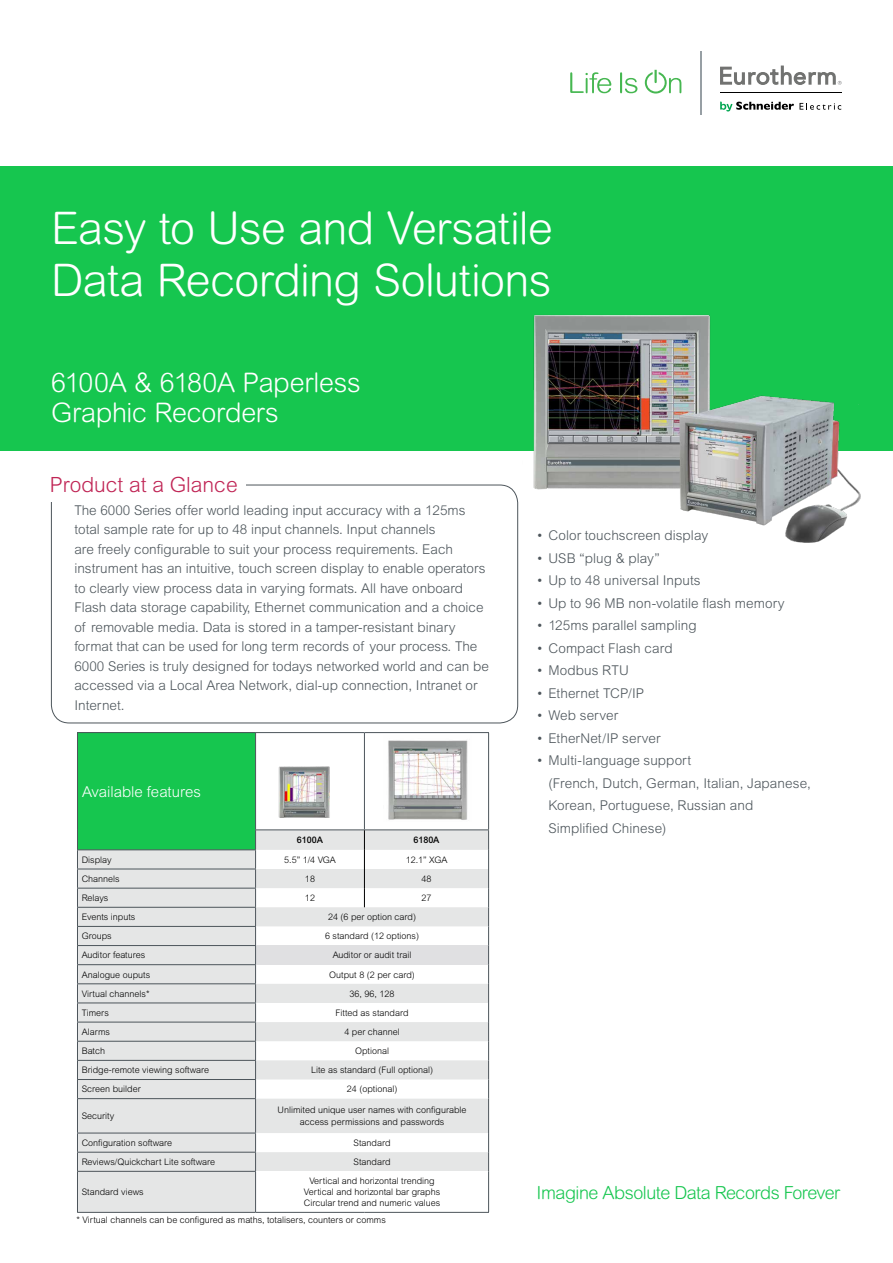
<style>
.page{position:relative;width:893px;height:1263px;background:#fff}
.page>*{position:absolute;margin:0;border:0;box-sizing:border-box;transform-origin:0 0}
.t1{font:300 45px/52.2px "Arial Rounded MT Pro";letter-spacing:-.015em;color:#fff}
.t2{font:300 27px/30px "Arial Rounded MT Pro";letter-spacing:-.01em;color:#fff}
.t3{font:300 21px "Arial MT Std";color:#c02555}
.t4{font:300 18px "Arial Rounded MT Pro";letter-spacing:-.025em;color:#16c64f}
.t5{font:300 15px "Arial MT Std";color:#fff}
.t6{font:300 13.5px/19.5px "Arial MT Std";color:#4d555b}
.t7{font:300 9px/11.2px "Arial MT Std";color:#000;text-align:center}
.t8{font:500 9px "Arial MT Std";color:#000}
</style>
<div class="page">
<div style="left:0;top:166px;width:893px;height:285px;background:#16c64f"></div>
<svg style="left:570px;top:72px;width:41px;height:21px"></svg>
<svg style="left:620px;top:72px;width:17px;height:21px"></svg>
<svg style="left:645px;top:70px;width:36px;height:24px"></svg>
<hr style="left:700px;top:51px;width:1px;height:64px;background:#979fa4">
<svg style="left:720px;top:102px;width:121px;height:9px"></svg>
<hr style="left:720px;top:93px;width:121px;height:1px;background:#000">
<svg style="left:720px;top:65px;width:121px;height:20px"></svg>
<img style="left:514px;top:315px;width:347px;height:235px">
<div style="left:51px;top:485px;width:467px;height:238px;border:1px solid #4d555b;border-radius:18px"></div>
<div style="left:38px;top:477px;width:208px;height:24px;background:#fff"></div>
<div style="left:77px;top:732px;width:179px;height:118px;background:#16c64f"></div>
<svg style="left:78px;top:850px;width:410px;height:362px;background:#e4e5e5"></svg>
<div style="left:256px;top:1171px;width:233px;height:41px;background:#fff"></div>
<hr style="left:77px;top:732px;width:179px;height:1px;background:#4d555b">
<hr style="left:77px;top:733px;width:1px;height:97px;background:#4d555b">
<hr style="left:77px;top:849px;width:179px;height:1px;background:#4d555b">
<hr style="left:77px;top:869px;width:179px;height:1px;background:#4d555b">
<hr style="left:77px;top:888px;width:179px;height:1px;background:#4d555b">
<hr style="left:77px;top:907px;width:179px;height:1px;background:#4d555b">
<hr style="left:77px;top:926px;width:179px;height:1px;background:#4d555b">
<hr style="left:77px;top:945px;width:179px;height:1px;background:#4d555b">
<hr style="left:77px;top:964px;width:179px;height:1px;background:#4d555b">
<hr style="left:77px;top:983px;width:179px;height:1px;background:#4d555b">
<hr style="left:77px;top:1002px;width:179px;height:1px;background:#4d555b">
<hr style="left:77px;top:1022px;width:179px;height:1px;background:#4d555b">
<hr style="left:77px;top:1041px;width:179px;height:1px;background:#4d555b">
<hr style="left:77px;top:1060px;width:179px;height:1px;background:#4d555b">
<hr style="left:77px;top:1079px;width:179px;height:1px;background:#4d555b">
<svg style="left:77px;top:830px;width:1px;height:268px"></svg>
<hr style="left:77px;top:1098px;width:179px;height:1px;background:#4d555b">
<hr style="left:77px;top:1099px;width:1px;height:34px;background:#4d555b">
<hr style="left:77px;top:1133px;width:179px;height:1px;background:#4d555b">
<hr style="left:77px;top:1152px;width:179px;height:1px;background:#4d555b">
<svg style="left:77px;top:1133px;width:1px;height:38px"></svg>
<hr style="left:77px;top:1171px;width:179px;height:1px;background:#4d555b">
<hr style="left:77px;top:1172px;width:1px;height:40px;background:#4d555b">
<hr style="left:77px;top:1212px;width:179px;height:1px;background:#4d555b">
<hr style="left:255px;top:1099px;width:1px;height:34px;background:#4d555b">
<hr style="left:488px;top:1099px;width:1px;height:34px;background:#4d555b">
<svg style="left:255px;top:1133px;width:1px;height:38px"></svg>
<svg style="left:488px;top:1133px;width:1px;height:38px"></svg>
<hr style="left:255px;top:1172px;width:1px;height:40px;background:#4d555b">
<hr style="left:488px;top:1171px;width:1px;height:41px;background:#4d555b">
<hr style="left:256px;top:1212px;width:108px;height:1px;background:#4d555b">
<hr style="left:364px;top:1212px;width:125px;height:1px;background:#4d555b">
<svg style="left:255px;top:732px;width:234px;height:367px"></svg>
<img style="left:267px;top:763px;width:75px;height:55px">
<img style="left:384px;top:736px;width:88px;height:85px">
<h1 class="t1" style="left:51px;top:204px;width:503px">Easy to Use and Versatile<br>Data Recording Solutions</h1>
<h2 class="t2" style="left:51px;top:369px;width:311px">6100A &amp; 6180A Paperless<br>Graphic Recorders</h2>
<h3 class="t3" style="left:50px;top:473px;width:189px">Product at a Glance</h3>
<p class="t6" style="left:74px;top:500px;width:416px">The 6000 Series offer world leading input accuracy with a 125ms total sample rate for up to 48 input channels. Input channels<br>are freely configurable to suit your process requirements. Each instrument has an intuitive, touch screen display to enable operators to clearly view process data in varying formats. All have onboard Flash data storage capability, Ethernet communication and a choice of removable media. Data is stored in a tamper-resistant binary format that can be used for long term records of your process. The 6000 Series is truly designed for todays networked world and can be accessed via a Local Area Network, dial-up connection, Intranet or Internet.</p>
<p class="t5" style="left:82px;top:783px;width:120px">Available features</p>
<p class="t8" style="left:297px;top:835px;width:28px">6100A</p>
<p class="t8" style="left:413px;top:835px;width:28px">6180A</p>
<p class="t7" style="left:82px;top:854px;width:31px">Display</p>
<p class="t7" style="left:284px;top:854px;width:53px">5.5” 1/4 VGA</p>
<p class="t7" style="left:406px;top:854px;width:43px">12.1” XGA</p>
<p class="t7" style="left:82px;top:873px;width:40px">Channels</p>
<p class="t7" style="left:305px;top:873px;width:12px">18</p>
<p class="t7" style="left:421px;top:873px;width:12px">48</p>
<p class="t7" style="left:82px;top:892px;width:28px">Relays</p>
<p class="t7" style="left:305px;top:892px;width:12px">12</p>
<p class="t7" style="left:421px;top:892px;width:12px">27</p>
<p class="t7" style="left:82px;top:911px;width:55px">Events inputs</p>
<p class="t7" style="left:328px;top:911px;width:90px">24 (6 per option card)</p>
<p class="t7" style="left:82px;top:930px;width:32px">Groups</p>
<p class="t7" style="left:325px;top:930px;width:96px">6 standard (12 options)</p>
<p class="t7" style="left:82px;top:949px;width:65px">Auditor features</p>
<p class="t7" style="left:333px;top:949px;width:80px">Auditor or audit trail</p>
<p class="t7" style="left:82px;top:969px;width:70px">Analogue ouputs</p>
<p class="t7" style="left:329px;top:969px;width:87px">Output 8 (2 per card)</p>
<p class="t7" style="left:82px;top:988px;width:69px">Virtual channels*</p>
<p class="t7" style="left:350px;top:988px;width:47px">36, 96, 128</p>
<p class="t7" style="left:82px;top:1007px;width:29px">Timers</p>
<p class="t7" style="left:336px;top:1007px;width:75px">Fitted as standard</p>
<p class="t7" style="left:82px;top:1026px;width:30px">Alarms</p>
<p class="t7" style="left:344px;top:1026px;width:57px">4 per channel</p>
<p class="t7" style="left:82px;top:1045px;width:25px">Batch</p>
<p class="t7" style="left:355px;top:1045px;width:36px">Optional</p>
<p class="t7" style="left:82px;top:1064px;width:129px">Bridge-remote viewing software</p>
<p class="t7" style="left:311px;top:1064px;width:124px">Lite as standard (Full optional)</p>
<p class="t7" style="left:82px;top:1083px;width:60px">Screen builder</p>
<p class="t7" style="left:347px;top:1083px;width:52px">24 (optional)</p>
<p class="t7" style="left:82px;top:1110px;width:34px">Security</p>
<p class="t7" style="left:278px;top:1105px;width:190px">Unlimited unique user names with configurable access permissions and passwords</p>
<p class="t7" style="left:82px;top:1137px;width:92px">Configuration software</p>
<p class="t7" style="left:354px;top:1137px;width:39px">Standard</p>
<p class="t7" style="left:82px;top:1156px;width:135px">Reviews/Quickchart Lite software</p>
<p class="t7" style="left:354px;top:1156px;width:39px">Standard</p>
<p class="t7" style="left:82px;top:1186px;width:64px">Standard views</p>
<p class="t7" style="left:304px;top:1175px;width:138px">Vertical and horizontal trending<br>Vertical and horizontal bar graphs<br>Circular trend and numeric values</p>
<p class="t7" style="left:77px;top:1214px;width:311px">* Virtual channels can be configured as maths, totalisers, counters or comms</p>
<p class="t6" style="left:536px;top:526px;width:173px">• Color touchscreen display</p>
<p class="t6" style="left:536px;top:548px;width:125px">• USB “plug &amp; play”</p>
<p class="t6" style="left:536px;top:571px;width:166px">• Up to 48 universal Inputs</p>
<p class="t6" style="left:536px;top:593px;width:250px">• Up to 96 MB non-volatile flash memory</p>
<p class="t6" style="left:536px;top:616px;width:162px">• 125ms parallel sampling</p>
<p class="t6" style="left:536px;top:638px;width:138px">• Compact Flash card</p>
<p class="t6" style="left:536px;top:661px;width:94px">• Modbus RTU</p>
<p class="t6" style="left:536px;top:683px;width:109px">• Ethernet TCP/IP</p>
<p class="t6" style="left:536px;top:706px;width:83px">• Web server</p>
<p class="t6" style="left:536px;top:728px;width:126px">• EtherNet/IP server</p>
<p class="t6" style="left:548px;top:749px;width:264px;line-height:22.5px;text-indent:-12px">• Multi-language support<br>(French, Dutch, German, Italian, Japanese,<br>Korean, Portuguese, Russian and<br>Simplified Chinese)</p>
<h3 class="t4" style="left:536px;top:1182px;width:305px">Imagine Absolute Data Records Forever</h3>
</div>
